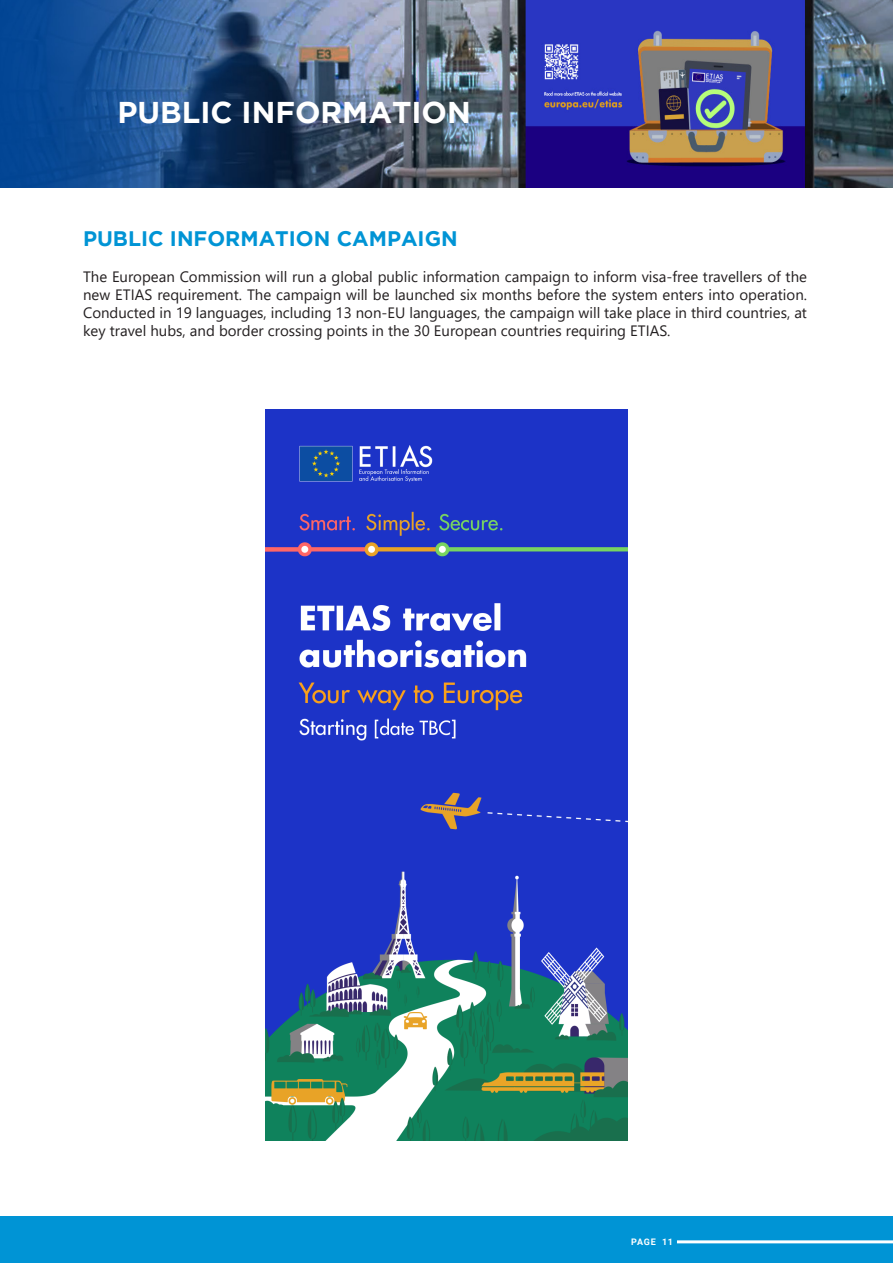
<style>
.page{position:relative;width:893px;height:1263px;background:#fff}
.page>*{position:absolute;margin:0;border:0;box-sizing:border-box;transform-origin:0 0}
.t1{font:700 30px "Gotham";color:#fff}
.t2{font:700 21px "Gotham";color:#0094d5}
.t3{font:15px/18px "Segoe UI";color:#231f20;text-align:justify}
.t4{font:700 9px "Roboto";letter-spacing:.075em;color:#fff}
</style>
<div class="page">
<div style="left:0;top:1217px;width:893px;height:46px;background:#0094d5"></div>
<hr style="left:677px;top:1240px;width:216px;height:3px;background:#fff">
<img style="left:0;top:0;width:893px;height:187px">
<img style="left:265px;top:409px;width:363px;height:731px">
<h1 class="t1" style="left:117px;top:95px;width:355px">PUBLIC INFORMATION</h1>
<h2 class="t2" style="left:83px;top:227px;width:376px">PUBLIC INFORMATION CAMPAIGN</h2>
<p class="t3" style="left:83px;top:267px;width:725px">The European Commission will run a global public information campaign to inform visa-free travellers of the new ETIAS requirement. The campaign will be launched six months before the system enters into operation.<br>Conducted in 19 languages, including 13 non-EU languages, the campaign will take place in third countries, at key travel hubs, and border crossing points in the 30 European countries requiring ETIAS.</p>
<p class="t4" style="left:631px;top:1235px;width:43px">PAGE 11</p>
</div>
